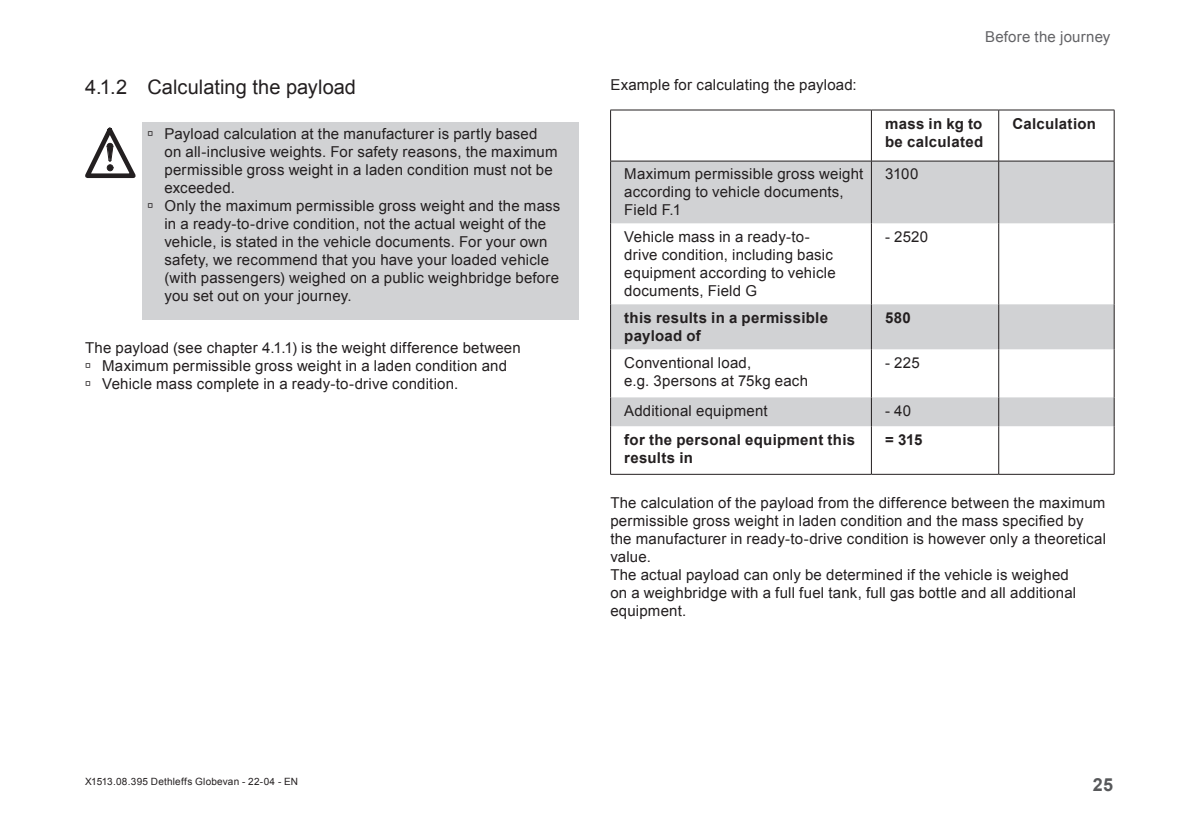
<style>
.page{position:relative;width:1191px;height:823px;background:#fff}
.page>*{position:absolute;margin:0;border:0;box-sizing:border-box;transform-origin:0 0}
.t1{font:20px "Arial";color:#231f20}
.t2{font:700 18px "Arial";color:#57585a}
.Grundtext{font:15px/18px "Arial";letter-spacing:.015em;color:#231f20}
.Tabelle_Grundtext{font:15px/18px "Arial";letter-spacing:.015em;color:#231f20}
.Tabelle_Grundtext-2{font:700 15px/18px "Arial";letter-spacing:.02em;color:#231f20}
.Tabelle_Kopfzeile{font:700 15px/18px "Arial";letter-spacing:.02em;color:#231f20}
.t3{font:15px "Arial";letter-spacing:.015em;color:#636366}
.t4{font:10px "Arial";letter-spacing:.025em;color:#231f20}
</style>
<div class="page">
<div style="left:142px;top:122px;width:436px;height:197px;background:#d1d2d4"></div>
<svg style="left:85px;top:127px;width:51px;height:51px"></svg>
<svg style="left:611px;top:162px;width:502px;height:264px;fill:#d1d2d4"></svg>
<hr style="left:610px;top:161px;width:1px;height:62px;background:#231f20">
<hr style="left:871px;top:161px;width:1px;height:62px;background:#231f20">
<hr style="left:998px;top:161px;width:1px;height:62px;background:#231f20">
<hr style="left:1113px;top:161px;width:1px;height:62px;background:#231f20">
<hr style="left:610px;top:223px;width:1px;height:81px;background:#231f20">
<hr style="left:871px;top:223px;width:1px;height:81px;background:#231f20">
<hr style="left:998px;top:223px;width:1px;height:81px;background:#231f20">
<hr style="left:1113px;top:223px;width:1px;height:81px;background:#231f20">
<hr style="left:610px;top:304px;width:1px;height:45px;background:#231f20">
<hr style="left:871px;top:304px;width:1px;height:45px;background:#231f20">
<hr style="left:998px;top:304px;width:1px;height:45px;background:#231f20">
<hr style="left:1113px;top:304px;width:1px;height:45px;background:#231f20">
<hr style="left:610px;top:349px;width:1px;height:48px;background:#231f20">
<hr style="left:871px;top:349px;width:1px;height:48px;background:#231f20">
<hr style="left:998px;top:349px;width:1px;height:48px;background:#231f20">
<hr style="left:1113px;top:349px;width:1px;height:48px;background:#231f20">
<svg style="left:610px;top:397px;width:1px;height:29px"></svg>
<svg style="left:871px;top:397px;width:1px;height:29px"></svg>
<svg style="left:998px;top:397px;width:1px;height:29px"></svg>
<svg style="left:1113px;top:397px;width:1px;height:29px"></svg>
<hr style="left:610px;top:426px;width:1px;height:48px;background:#231f20">
<hr style="left:871px;top:426px;width:1px;height:48px;background:#231f20">
<hr style="left:998px;top:426px;width:1px;height:48px;background:#231f20">
<hr style="left:1113px;top:426px;width:1px;height:48px;background:#231f20">
<hr style="left:610px;top:473px;width:261px;height:1px;background:#231f20">
<hr style="left:871px;top:473px;width:127px;height:1px;background:#231f20">
<hr style="left:998px;top:473px;width:116px;height:1px;background:#231f20">
<hr style="left:610px;top:110px;width:261px;height:1px;background:#231f20">
<hr style="left:610px;top:110px;width:1px;height:51px;background:#231f20">
<hr style="left:871px;top:110px;width:127px;height:1px;background:#231f20">
<hr style="left:871px;top:110px;width:1px;height:51px;background:#231f20">
<hr style="left:998px;top:110px;width:116px;height:1px;background:#231f20">
<hr style="left:998px;top:110px;width:1px;height:51px;background:#231f20">
<hr style="left:1113px;top:110px;width:1px;height:51px;background:#231f20">
<hr style="left:610px;top:161px;width:261px;height:1px;background:#231f20">
<hr style="left:871px;top:161px;width:127px;height:1px;background:#231f20">
<hr style="left:998px;top:161px;width:116px;height:1px;background:#231f20">
<p class="t1" style="left:85px;top:74px;width:272px">4.1.2 Calculating the payload</p>
<p class="Grundtext" style="left:164px;top:124px;width:395px;text-indent:-17px">→ Payload calculation at the manufacturer is partly based on all-inclusive weights. For safety reasons, the maximum permissible gross weight in a laden condition must not be exceeded.</p>
<p class="Grundtext" style="left:164px;top:196px;width:397px;text-indent:-17px">→ Only the maximum permissible gross weight and the mass in a ready-to-drive condition, not the actual weight of the vehicle, is stated in the vehicle documents. For your own safety, we recommend that you have your loaded vehicle (with passengers) weighed on a public weighbridge before you set out on your journey.</p>
<p class="Grundtext" style="left:85px;top:338px;width:437px">The payload (see chapter 4.1.1) is the weight difference between</p>
<p class="Grundtext" style="left:85px;top:356px;width:423px">→ Maximum permissible gross weight in a laden condition and</p>
<p class="Grundtext" style="left:85px;top:374px;width:375px">→ Vehicle mass complete in a ready-to-drive condition.</p>
<p class="Grundtext" style="left:610px;top:76px;width:248px">Example for calculating the payload:</p>
<p class="t3" style="left:985px;top:27px;width:127px">Before the journey</p>
<p class="Tabelle_Kopfzeile" style="left:885px;top:115px;width:100px">mass in kg to be calculated</p>
<p class="Tabelle_Kopfzeile" style="left:1012px;top:115px;width:85px">Calculation</p>
<p class="Tabelle_Grundtext" style="left:624px;top:165px;width:241px">Maximum permissible gross weight according to vehicle documents,<br>Field F.1</p>
<p class="Tabelle_Grundtext" style="left:885px;top:165px;width:35px">3100</p>
<p class="Tabelle_Grundtext" style="left:624px;top:228px;width:213px">Vehicle mass in a ready-to&shy;drive condition, including basic equipment according to vehicle documents, Field G</p>
<p class="Tabelle_Grundtext" style="left:885px;top:228px;width:44px">- 2520</p>
<p class="Tabelle_Grundtext-2" style="left:624px;top:309px;width:205px">this results in a permissible payload of</p>
<p class="Tabelle_Grundtext-2" style="left:885px;top:309px;width:27px">580</p>
<p class="Tabelle_Grundtext" style="left:624px;top:354px;width:185px">Conventional load,<br>e.g. 3persons at 75kg each</p>
<p class="Tabelle_Grundtext" style="left:885px;top:354px;width:36px">- 225</p>
<p class="Tabelle_Grundtext" style="left:624px;top:402px;width:145px">Additional equipment</p>
<p class="Tabelle_Grundtext" style="left:885px;top:402px;width:28px">- 40</p>
<p class="Tabelle_Grundtext-2" style="left:624px;top:431px;width:232px">for the personal equipment this results in</p>
<p class="Tabelle_Grundtext-2" style="left:885px;top:431px;width:39px">= 315</p>
<p class="Grundtext" style="left:610px;top:494px;width:497px">The calculation of the payload from the difference between the maximum permissible gross weight in laden condition and the mass specified by the manufacturer in ready-to-drive condition is however only a theoretical value.</p>
<p class="Grundtext" style="left:610px;top:566px;width:467px">The actual payload can only be determined if the vehicle is weighed on a weighbridge with a full fuel tank, full gas bottle and all additional equipment.</p>
<p class="t4" style="left:85px;top:774px;width:215px">X1513.08.395 Dethleffs Globevan - 22-04 - EN</p>
<p class="t2" style="left:1093px;top:771px;width:22px">25</p>
</div>
